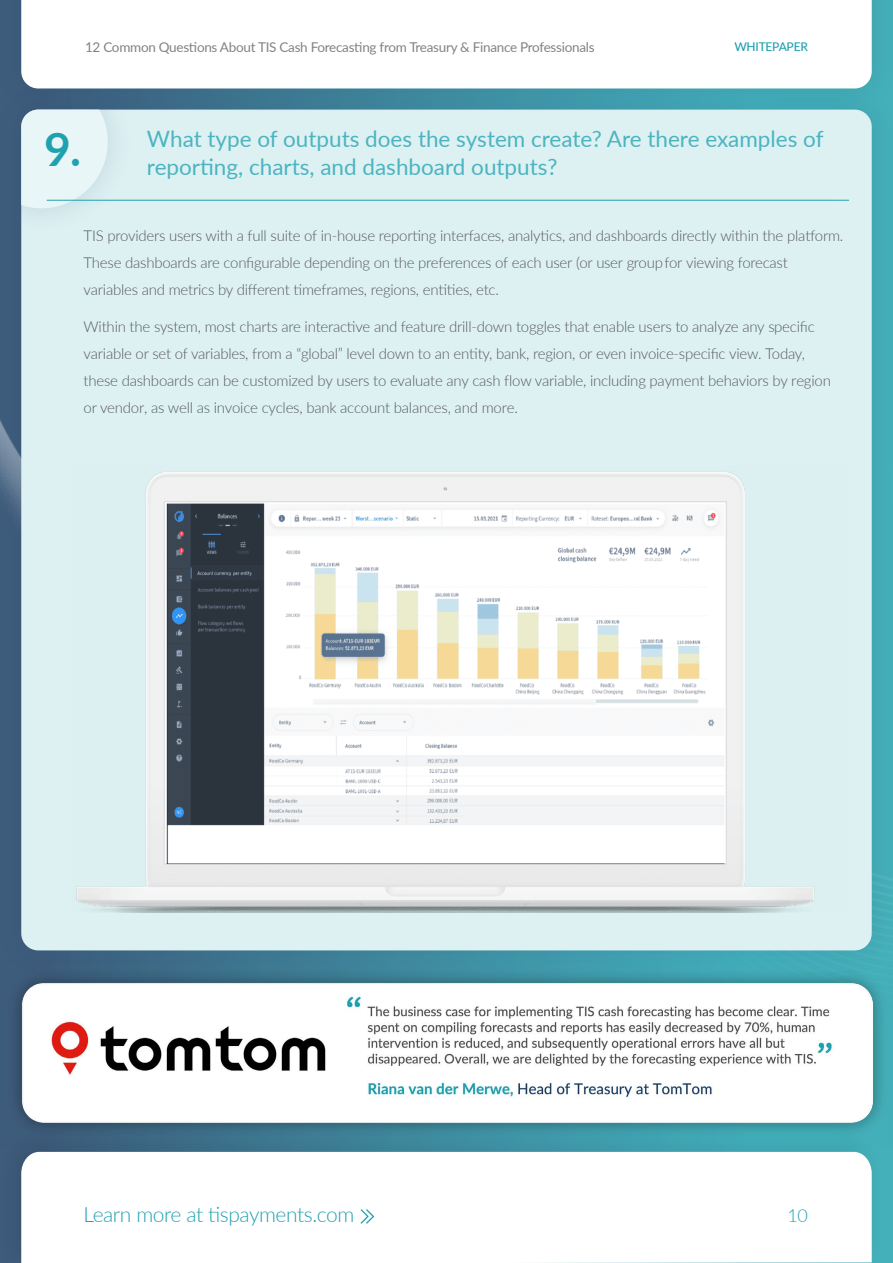
<style>
.page{position:relative;width:893px;height:1263px;background:#fff}
.page>*{position:absolute;margin:0;border:0;box-sizing:border-box;transform-origin:0 0}
.t1{font:22.5px "Lato";color:#4cb4c0}
.t2{font:300 21px "Lato";letter-spacing:-.02em;color:#21a1b0}
.t3{font:300 18px "Lato";color:#21a1b0}
.t4{font:300 15px/27px "Lato";letter-spacing:-.015em;color:#58595b}
.t5{font:13.5px "Lato";letter-spacing:-.02em;color:#808285}
.t6{font:500 12px "Lato";letter-spacing:-.02em;color:#1fa1b0}
</style>
<div class="page">
<div style="left:0;top:81px;width:893px;height:897px;background:#1a3d63;opacity:.15"></div>
<div style="left:21px;top:110px;width:851px;height:840px;background:#ddf1f3;border-radius:17px"></div>
<div style="left:21px;top:117px;width:87px;height:91px;background:#e9f6f7"></div>
<div style="left:28px;top:172px;width:840px;height:56px;background:#ddf1f3"></div>
<hr style="left:47px;top:200px;width:802px;height:1px;background:#1fa1b0">
<div style="left:0;top:0;width:893px;height:117px;background:#1a3d63;opacity:.15"></div>
<svg style="left:21px;top:0;width:851px;height:88px"></svg>
<div style="left:886px;top:83px;width:7px;height:423px;background:#43aeb7"></div>
<div style="left:0;top:1127px;width:884px;height:136px;background:#000;opacity:.09"></div>
<svg style="left:21px;top:1152px;width:851px;height:111px"></svg>
<hr style="left:889px;top:1127px;width:4px;height:136px;background:#44b0b9">
<svg style="left:360px;top:1209px;width:14px;height:15px"></svg>
<img style="left:76px;top:472px;width:739px;height:441px">
<div style="left:884px;top:470px;width:9px;height:518px;background:#43aeb7"></div>
<img style="left:0;top:960px;width:890px;height:187px">
<img style="left:890px;top:988px;width:3px;height:139px">
<p class="t5" style="left:85px;top:38px;width:511px">12 Common Questions About TIS Cash Forecasting from Treasury &amp; Finance Professionals</p>
<p class="t6" style="left:734px;top:38px;width:75px">WHITEPAPER</p>
<h1 class="t1" style="left:147px;top:122px;width:678px">What type of outputs does the system create? Are there examples of</h1>
<h1 class="t1" style="left:44px;top:151px;width:515px"><sup>9.</sup> reporting, charts, and dashboard outputs?</h1>
<p class="t4" style="left:84px;top:221px;width:761px">TIS providers users with a full suite of in-house reporting interfaces, analytics, and dashboards directly within the platform.<br>These dashboards are configurable depending on the preferences of each user (or user group for viewing forecast variables and metrics by different timeframes, regions, entities, etc.</p>
<p class="t4" style="left:84px;top:313px;width:749px">Within the system, most charts are interactive and feature drill-down toggles that enable users to analyze any specific variable or set of variables, from a “global” level down to an entity, bank, region, or even invoice-specific view. Today, these dashboards can be customized by users to evaluate any cash flow variable, including payment behaviors by region or vendor, as well as invoice cycles, bank account balances, and more.</p>
<h2 class="t2" style="left:84px;top:1199px;width:272px">Learn more at tispayments.com</h2>
<p class="t3" style="left:787px;top:1202px;width:22px">10</p>
</div>
